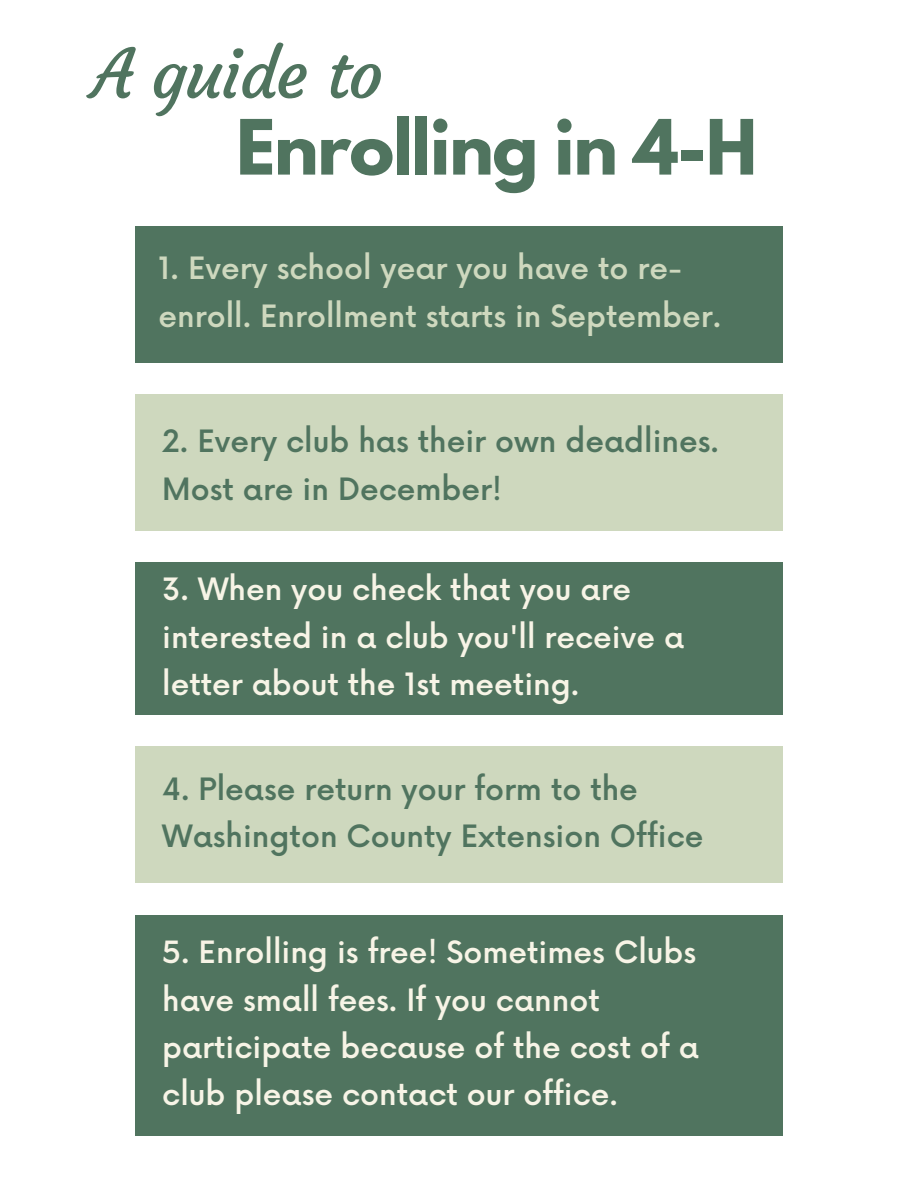
<style>
.page{position:relative;width:918px;height:1188px;background:#fff}
.page>*{position:absolute;margin:0;border:0;box-sizing:border-box;transform-origin:0 0}
.t1{font:700 67.5px "League Spartan";letter-spacing:-.02em;color:#50745f}
.t2{font:67.5px "Courgette";letter-spacing:-.02em;color:#50745f}
.t3{font:500 30px/47.2px "Now";color:#f7f4e6}
.t4{font:500 30px/47.2px "Now";color:#50745f}
.t5{font:500 30px/47.2px "Now";color:#ced8be}
</style>
<div class="page">
<div style="left:135px;top:226px;width:648px;height:136px;background:#50745f"></div>
<div style="left:135px;top:394px;width:648px;height:137px;background:#ced8be"></div>
<div style="left:135px;top:562px;width:648px;height:153px;background:#50745f"></div>
<div style="left:135px;top:746px;width:648px;height:137px;background:#ced8be"></div>
<div style="left:135px;top:915px;width:648px;height:220px;background:#50745f"></div>
<h2 class="t2" style="left:92px;top:32px;width:293px">A guide to</h2>
<p class="t1" style="left:236px;top:114px;width:523px">Enrolling in 4-H</p>
<p class="t5" style="left:159px;top:247px;width:564px">1. Every school year you have to re&shy;enroll. Enrollment starts in September.</p>
<h1 class="t4" style="left:162px;top:420px;width:558px">2. Every club has their own deadlines.<br>Most are in December!</h1>
<p class="t3" style="left:162px;top:568px;width:524px">3. When you check that you are interested in a club you'll receive a letter about the 1st meeting.</p>
<p class="t4" style="left:162px;top:767px;width:543px">4. Please return your form to the<br>Washington County Extension Office</p>
<p class="t3" style="left:162px;top:931px;width:538px">5. Enrolling is free! Sometimes Clubs have small fees. If you cannot participate because of the cost of a club please contact our office.</p>
</div>
